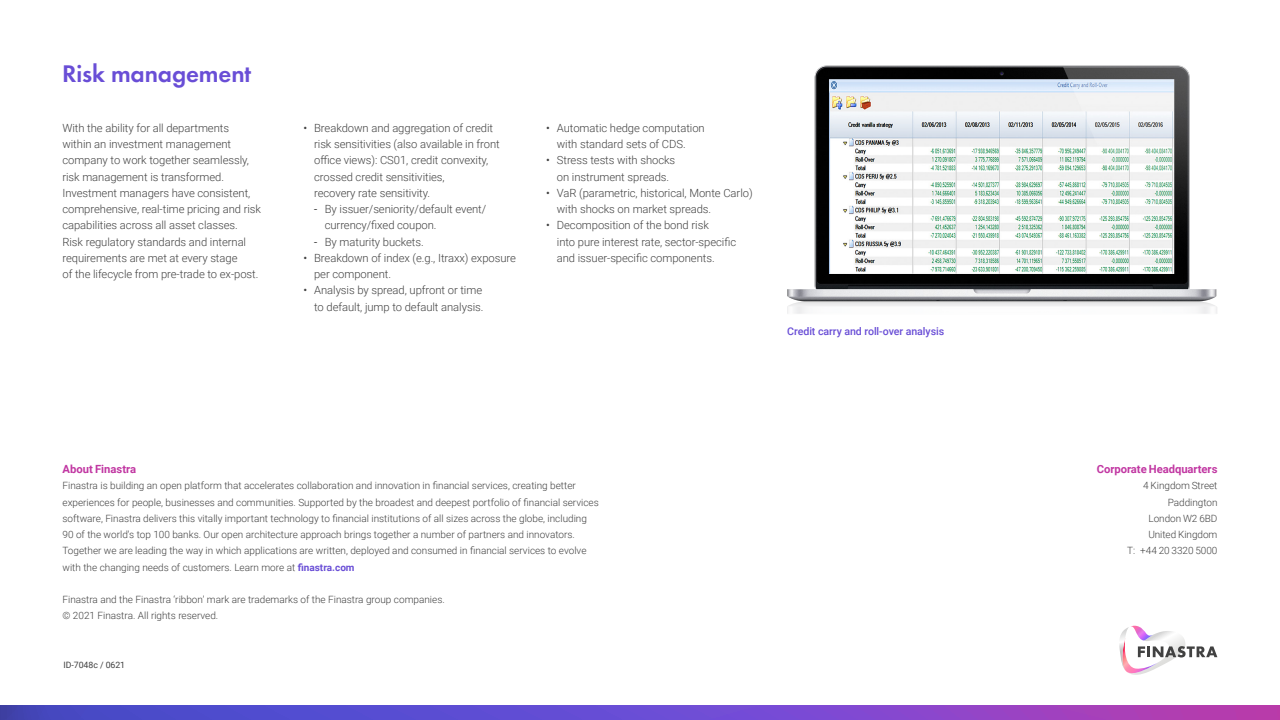
<style>
.page{position:relative;width:1280px;height:720px;background:#fff}
.page>*{position:absolute;margin:0;border:0;box-sizing:border-box;transform-origin:0 0}
.t1{font:600 25px "Futura EF";letter-spacing:-.005em;color:#694ed6}
.t2{font:300 11.25px/16.2px "Roboto";letter-spacing:-.005em;color:#414141}
.t3{font:700 11.25px "Roboto";letter-spacing:-.005em;color:#c137a2}
.t4{font:500 10.62px "Roboto";letter-spacing:-.005em;color:#694ed6}
.t5{font:300 10px/16.2px "Roboto";color:#414141}
.t6{font:8.75px "Roboto";letter-spacing:-.005em;color:#414141}
.s1{font-weight:400}
.s2{font-weight:700;color:#694ed6}
</style>
<div class="page">
<svg style="left:1119px;top:625px;width:98px;height:50px"></svg>
<svg style="left:0;top:705px;width:1280px;height:15px;background:#7348c8"></svg>
<img style="left:788px;top:65px;width:429px;height:249px">
<h1 class="t1" style="left:62px;top:58px;width:191px">Risk management</h1>
<p class="t2" style="left:62px;top:119px;width:200px">With the ability for all departments within an investment management company to work together seamlessly, risk management is transformed.<br>Investment managers have consistent, comprehensive, real-time pricing and risk capabilities across all asset classes.<br>Risk regulatory standards and internal requirements are met at every stage<br>of the lifecycle from pre-trade to ex-post.</p>
<p class="t2" style="left:314px;top:119px;width:187px;text-indent:-11px"><span class="s1">•</span> Breakdown and aggregation of credit risk sensitivities (also available in front office views): CS01, credit convexity, crossed credit sensitivities,<br>recovery rate sensitivity.</p>
<p class="t2" style="left:325px;top:201px;width:163px;text-indent:-11px"><span class="s1">-</span> By issuer/seniority/default event/ currency/fixed coupon.</p>
<p class="t2" style="left:314px;top:233px;width:111px"><span class="s1">-</span> By maturity buckets.</p>
<p class="t2" style="left:314px;top:249px;width:203px;text-indent:-11px"><span class="s1">•</span> Breakdown of index (e.g., Itraxx) exposure per component.</p>
<p class="t2" style="left:304px;top:282px;width:181px;text-align:right"><span class="s1">•</span> Analysis by spread, upfront or time to default, jump to default analysis.</p>
<p class="t2" style="left:557px;top:119px;width:149px;text-indent:-11px"><span class="s1">•</span> Automatic hedge computation with standard sets of CDS.</p>
<p class="t2" style="left:546px;top:152px;width:131px;text-align:center"><span class="s1">•</span> Stress tests with shocks on instrument spreads.</p>
<p class="t2" style="left:557px;top:184px;width:197px;text-indent:-11px"><span class="s1">•</span> VaR (parametric, historical, Monte Carlo) with shocks on market spreads.</p>
<p class="t2" style="left:557px;top:217px;width:181px;text-indent:-11px"><span class="s1">•</span> Decomposition of the bond risk<br>into pure interest rate, sector‑specific and issuer‑specific components.</p>
<p class="t4" style="left:787px;top:324px;width:159px">Credit carry and roll-over analysis</p>
<p class="t3" style="left:62px;top:461px;width:75px">About Finastra</p>
<p class="t5" style="left:62px;top:477px;width:538px">Finastra is building an open platform that accelerates collaboration and innovation in financial services, creating better experiences for people, businesses and communities. Supported by the broadest and deepest portfolio of financial services software, Finastra delivers this vitally important technology to financial institutions of all sizes across the globe, including 90 of the world’s top 100 banks. Our open architecture approach brings together a number of partners and innovators.<br>Together we are leading the way in which applications are written, deployed and consumed in financial services to evolve with the changing needs of customers. Learn more at <span class="s2">finastra.com</span></p>
<p class="t5" style="left:62px;top:591px;width:384px">Finastra and the Finastra ‘ribbon’ mark are trademarks of the Finastra group companies. © 2021 Finastra. All rights reserved.</p>
<p class="t6" style="left:63px;top:659px;width:63px">ID-7048c / 0621</p>
<p class="t3" style="left:1097px;top:461px;width:122px">Corporate Headquarters</p>
<p class="t5" style="left:1127px;top:477px;width:92px;text-align:right">4 Kingdom Street<br>Paddington<br>London W2 6BD<br>United Kingdom<br>T: +44 20 3320 5000</p>
</div>
